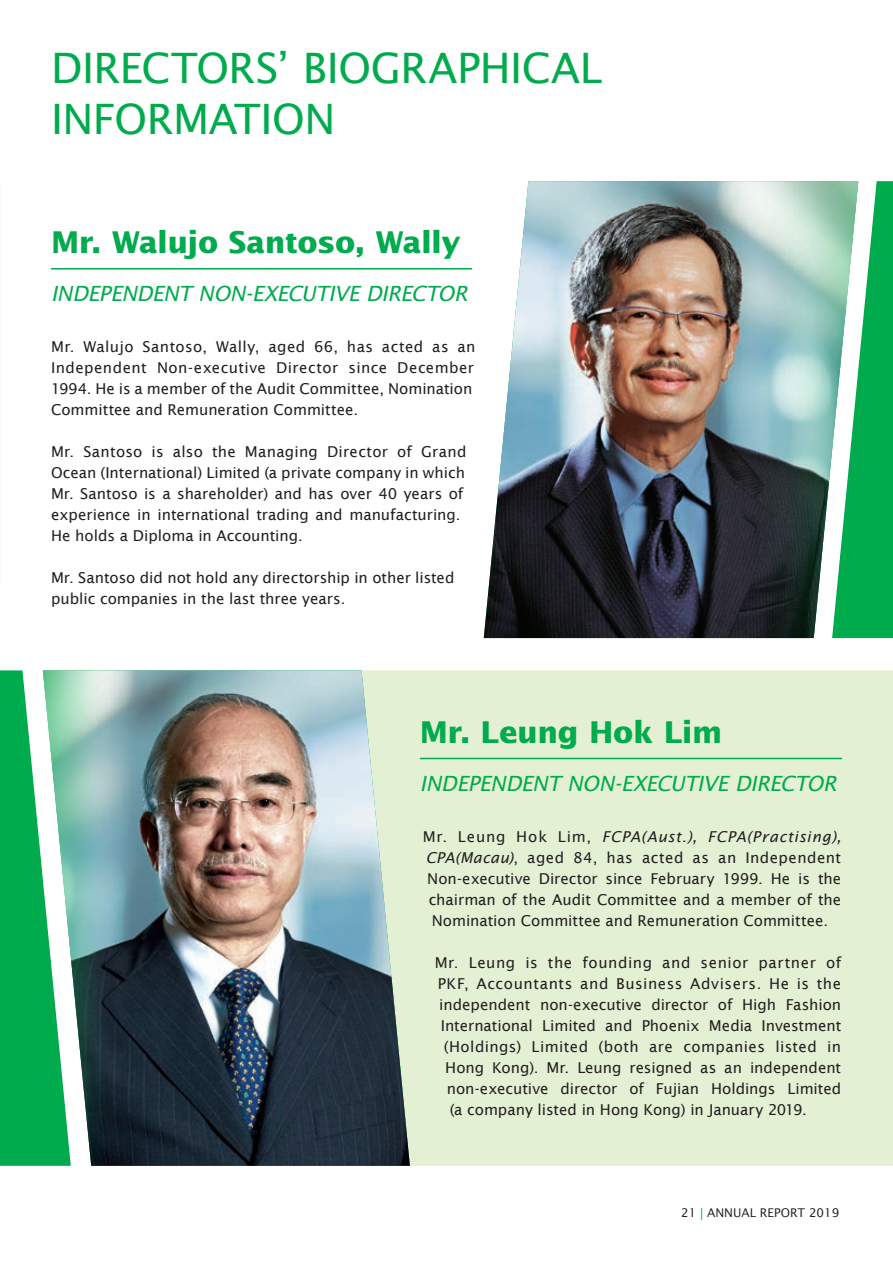
<style>
.page{position:relative;width:893px;height:1263px;background:#fff}
.page>*{position:absolute;margin:0;border:0;box-sizing:border-box;transform-origin:0 0}
.t1{font:42px/50.4px "Lucida Sans";letter-spacing:-.01em;color:#00ab4d}
.t2{font:700 30px "Lucida Sans Std";letter-spacing:-.02em;color:#00ab4d}
.t3{font:italic 21px "Lucida Sans";letter-spacing:-.01em;color:#00ab4d}
.t4{font:15px/21px "Lucida Sans";color:#231f20}
.t5{font:15px "Lucida Sans";letter-spacing:.04em;color:#231f20}
.t6{font:15px "Lucida Sans";letter-spacing:.025em;color:#231f20}
.t7{font:12px "Lucida Sans Std";color:#231f20}
.s1{font-style:italic}
.s2{color:#00ab4d}
</style>
<div class="page">
<div style="left:410px;top:670px;width:483px;height:496px;background:#e4f0d4"></div>
<svg style="left:858px;top:181px;width:35px;height:457px;background:#1cb460"></svg>
<svg style="left:0;top:670px;width:43px;height:496px;background:#1ab35f"></svg>
<img style="left:484px;top:181px;width:374px;height:457px">
<img style="left:43px;top:670px;width:367px;height:496px">
<hr style="left:420px;top:758px;width:422px;height:1px;background:#00ab4d">
<hr style="left:51px;top:268px;width:421px;height:1px;background:#00ab4d">
<h1 class="t1" style="left:51px;top:43px;width:553px">DIRECTORS’ BIOGRAPHICAL<br>INFORMATION</h1>
<h2 class="t2" style="left:51px;top:225px;width:411px">Mr. Walujo Santoso, Wally</h2>
<h3 class="t3" style="left:51px;top:281px;width:418px">INDEPENDENT NON-EXECUTIVE DIRECTOR</h3>
<p class="t4" style="left:51px;top:336px;width:426px">Mr. Walujo Santoso, Wally, aged 66, has acted as an Independent Non-executive Director since December 1994. He is a member of the Audit Committee, Nomination Committee and Remuneration Committee.</p>
<p class="t4" style="left:51px;top:441px;width:417px">Mr. Santoso is also the Managing Director of Grand Ocean (International) Limited (a private company in which Mr. Santoso is a shareholder) and has over 40 years of experience in international trading and manufacturing.<br>He holds a Diploma in Accounting.</p>
<p class="t4" style="left:51px;top:567px;width:405px">Mr. Santoso did not hold any directorship in other listed public companies in the last three years.</p>
<h2 class="t2" style="left:420px;top:715px;width:304px">Mr. Leung Hok Lim</h2>
<h3 class="t3" style="left:420px;top:771px;width:418px">INDEPENDENT NON-EXECUTIVE DIRECTOR</h3>
<p class="t4" style="left:423px;top:826px;width:420px;text-align:center">Mr. Leung Hok Lim, <span class="s1">FCPA(Aust.), FCPA(Practising), CPA(Macau)</span>, aged 84, has acted as an Independent Non-executive Director since February 1999. He is the chairman of the Audit Committee and a member of the Nomination Committee and Remuneration Committee.</p>
<p class="t5" style="left:435px;top:953px;width:408px">Mr. Leung is the founding and senior partner of</p>
<p class="t5" style="left:438px;top:974px;width:405px">PKF, Accountants and Business Advisers. He is the</p>
<p class="t4" style="left:439px;top:994px;width:403px">independent non-executive director of High Fashion</p>
<p class="t4" style="left:441px;top:1015px;width:402px">International Limited and Phoenix Media Investment</p>
<p class="t6" style="left:444px;top:1037px;width:399px">(Holdings) Limited (both are companies listed in</p>
<p class="t4" style="left:445px;top:1057px;width:397px">Hong Kong). Mr. Leung resigned as an independent</p>
<p class="t4" style="left:447px;top:1078px;width:396px">non-executive director of Fujian Holdings Limited</p>
<p class="t4" style="left:450px;top:1099px;width:359px">(a company listed in Hong Kong) in January 2019.</p>
<p class="t7" style="left:681px;top:1206px;width:160px">21 <span class="s2">|</span> ANNUAL REPORT 2019</p>
</div>
